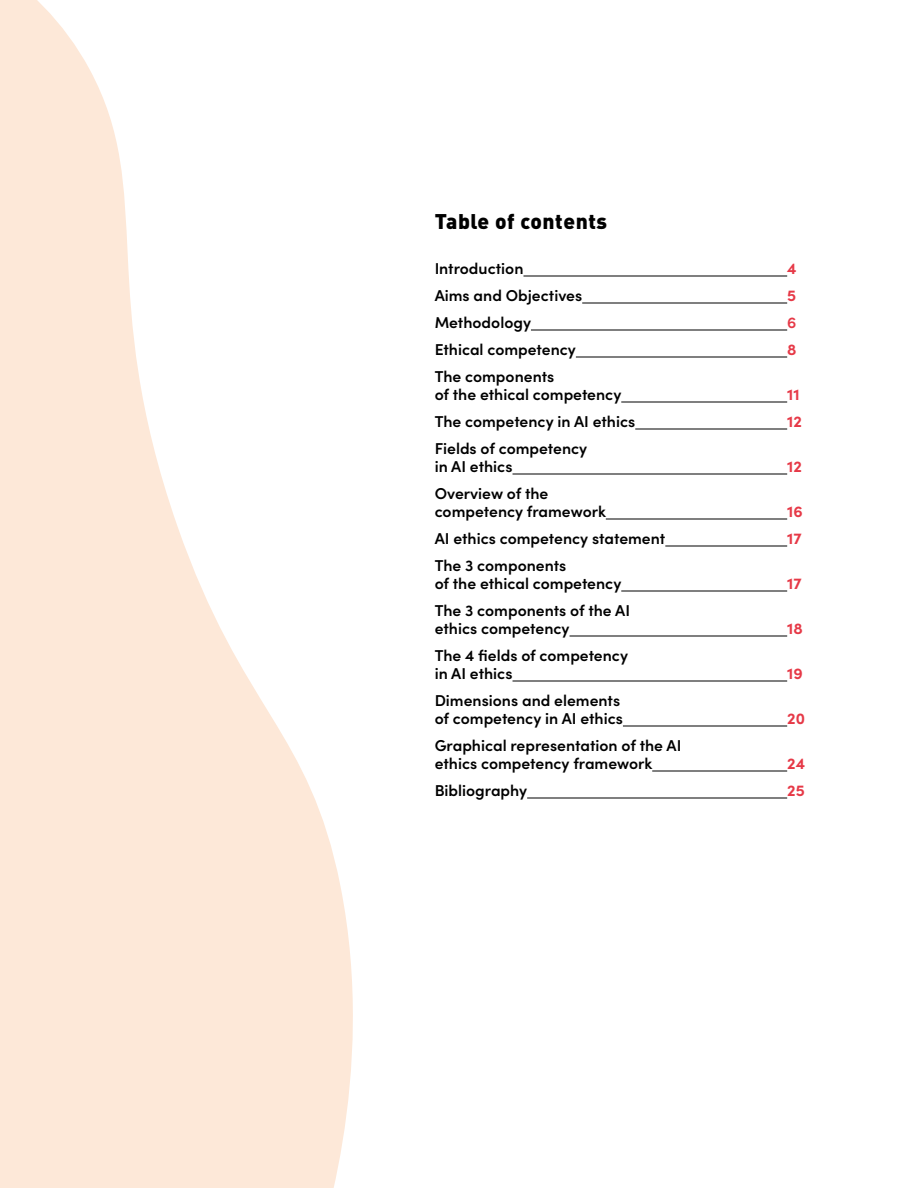
<style>
.page{position:relative;width:918px;height:1188px;background:#fff}
.page>*{position:absolute;margin:0;border:0;box-sizing:border-box;transform-origin:0 0}
.t1{font:900 21px "DIN";letter-spacing:.025em;color:#000}
.t2{font:600 15.75px/18px "Sofia Pro";color:#000}
.t3{font:700 15.75px "Sofia Pro";color:#e63947}
.t4{font:600 15.75px "Sofia Pro";color:#e63947}
</style>
<div class="page">
<svg style="left:0;top:0;width:353px;height:1188px;fill:#fde8d8"></svg>
<hr style="left:523px;top:276px;width:264px;height:1px;background:#000">
<hr style="left:582px;top:303px;width:205px;height:1px;background:#000">
<hr style="left:531px;top:330px;width:256px;height:1px;background:#000">
<hr style="left:576px;top:357px;width:211px;height:1px;background:#000">
<hr style="left:621px;top:402px;width:166px;height:1px;background:#000">
<hr style="left:635px;top:429px;width:152px;height:1px;background:#000">
<hr style="left:513px;top:474px;width:274px;height:1px;background:#000">
<hr style="left:606px;top:519px;width:181px;height:1px;background:#000">
<hr style="left:665px;top:546px;width:122px;height:1px;background:#000">
<hr style="left:621px;top:591px;width:166px;height:1px;background:#000">
<hr style="left:570px;top:636px;width:217px;height:1px;background:#000">
<hr style="left:513px;top:681px;width:274px;height:1px;background:#000">
<hr style="left:623px;top:726px;width:164px;height:1px;background:#000">
<hr style="left:652px;top:771px;width:135px;height:1px;background:#000">
<hr style="left:527px;top:798px;width:260px;height:1px;background:#000">
<h1 class="t1" style="left:435px;top:207px;width:174px">Table of contents</h1>
<p class="t2" style="left:435px;top:259px;width:90px">Introduction</p>
<p class="t3" style="left:787px;top:257px;width:11px">4</p>
<p class="t2" style="left:435px;top:286px;width:149px">Aims and Objectives</p>
<p class="t3" style="left:787px;top:284px;width:11px">5</p>
<p class="t2" style="left:435px;top:313px;width:98px">Methodology</p>
<p class="t4" style="left:787px;top:311px;width:11px">6</p>
<p class="t2" style="left:435px;top:340px;width:143px">Ethical competency</p>
<p class="t3" style="left:787px;top:338px;width:11px">8</p>
<p class="t2" style="left:435px;top:367px;width:188px">The components<br>of the ethical competency</p>
<p class="t3" style="left:787px;top:383px;width:14px">11</p>
<p class="t2" style="left:435px;top:412px;width:202px">The competency in AI ethics</p>
<p class="t3" style="left:787px;top:410px;width:16px">12</p>
<p class="t2" style="left:435px;top:439px;width:154px">Fields of competency in AI ethics</p>
<p class="t3" style="left:787px;top:455px;width:16px">12</p>
<p class="t2" style="left:435px;top:484px;width:173px">Overview of the competency framework</p>
<p class="t3" style="left:787px;top:500px;width:17px">16</p>
<p class="t2" style="left:435px;top:529px;width:232px">AI ethics competency statement</p>
<p class="t3" style="left:787px;top:527px;width:16px">17</p>
<p class="t2" style="left:435px;top:556px;width:188px">The 3 components<br>of the ethical competency</p>
<p class="t3" style="left:787px;top:572px;width:16px">17</p>
<p class="t2" style="left:435px;top:601px;width:197px">The 3 components of the AI ethics competency</p>
<p class="t2" style="left:435px;top:646px;width:195px">The 4 fields of competency in AI ethics</p>
<p class="t2" style="left:435px;top:691px;width:190px">Dimensions and elements of competency in AI ethics</p>
<p class="t2" style="left:435px;top:736px;width:248px">Graphical representation of the AI ethics competency framework</p>
<p class="t3" style="left:787px;top:617px;width:17px">18</p>
<p class="t3" style="left:787px;top:662px;width:17px">19</p>
<p class="t3" style="left:787px;top:707px;width:19px">20</p>
<p class="t3" style="left:787px;top:752px;width:19px">24</p>
<p class="t2" style="left:435px;top:781px;width:94px">Bibliography</p>
<p class="t3" style="left:787px;top:779px;width:19px">25</p>
</div>
